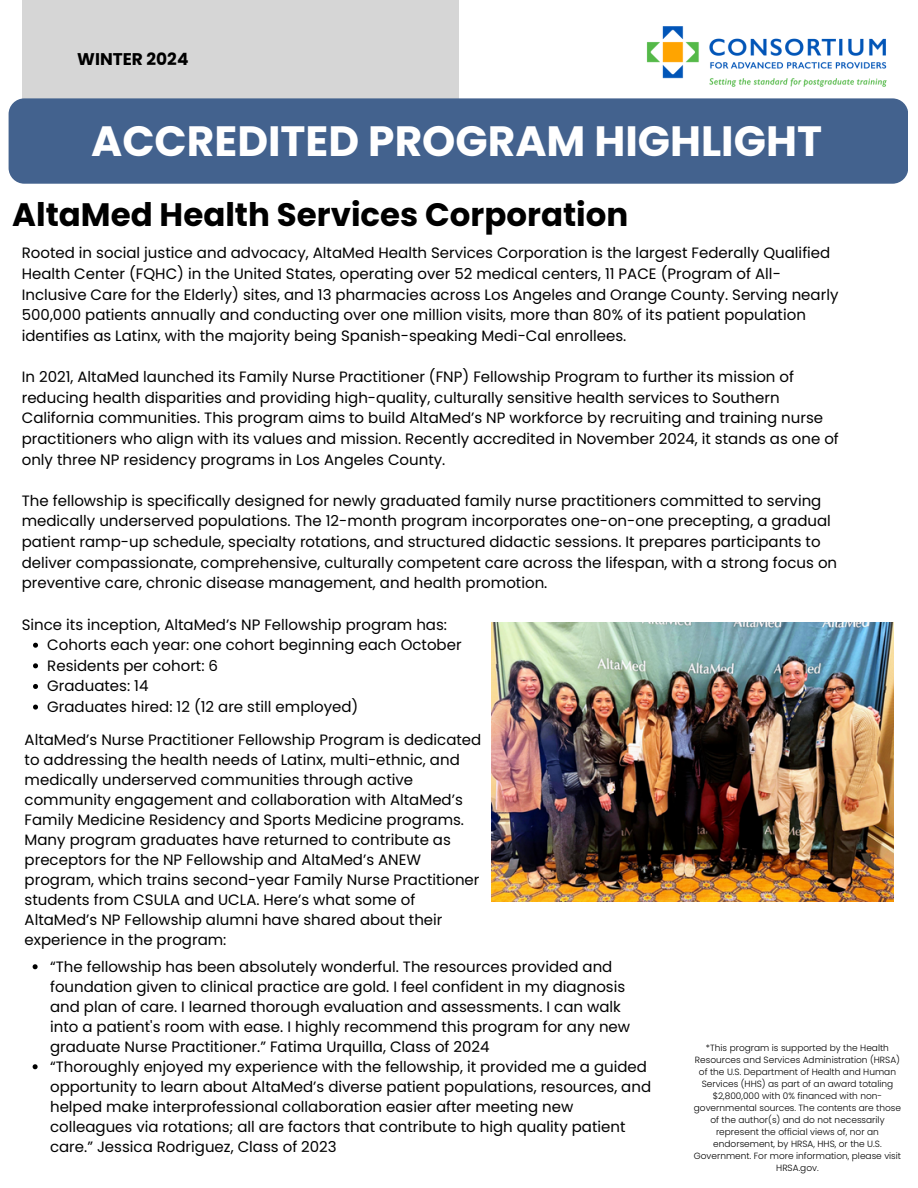
<style>
.page{position:relative;width:918px;height:1188px;background:#fff}
.page>*{position:absolute;margin:0;border:0;box-sizing:border-box;transform-origin:0 0}
.t1{font:700 42.3px "Poppins";color:#fff}
.t2{font:700 32.4px "Poppins";color:#000}
.t3{font:700 16.95px "Poppins";color:#000}
.t4{font:15px/20px "Poppins";color:#000}
.t5{font:300 9px/12px "Poppins";color:#000;text-align:center}
</style>
<div class="page">
<div style="left:22px;top:0;width:436px;height:105px;background:#d6d6d6"></div>
<img style="left:646px;top:26px;width:260px;height:79px">
<svg style="left:33px;top:643px;width:5px;height:5px"></svg>
<svg style="left:33px;top:663px;width:5px;height:5px"></svg>
<svg style="left:33px;top:684px;width:5px;height:5px"></svg>
<svg style="left:33px;top:705px;width:5px;height:5px"></svg>
<div style="left:9px;top:98px;width:899px;height:86px;background:#43628e;border-radius:16px"></div>
<img style="left:492px;top:623px;width:402px;height:279px">
<svg style="left:33px;top:964px;width:5px;height:5px"></svg>
<svg style="left:33px;top:1064px;width:5px;height:5px"></svg>
<p class="t3" style="left:77px;top:47px;width:113px">WINTER 2024</p>
<p class="t1" style="left:91px;top:111px;width:732px">ACCREDITED PROGRAM HIGHLIGHT</p>
<p class="t2" style="left:12px;top:192px;width:618px">AltaMed Health Services Corporation</p>
<h3 class="t4" style="left:22px;top:243px;width:818px;line-height:20.7px">Rooted in social justice and advocacy, AltaMed Health Services Corporation is the largest Federally Qualified Health Center (FQHC) in the United States, operating over 52 medical centers, 11 PACE (Program of All-Inclusive Care for the Elderly) sites, and 13 pharmacies across Los Angeles and Orange County. Serving nearly 500,000 patients annually and conducting over one million visits, more than 80% of its patient population identifies as Latinx, with the majority being Spanish-speaking Medi-Cal enrollees.</h3>
<p class="t4" style="left:22px;top:366px;width:819px;line-height:20.7px">In 2021, AltaMed launched its Family Nurse Practitioner (FNP) Fellowship Program to further its mission of reducing health disparities and providing high-quality, culturally sensitive health services to Southern California communities. This program aims to build AltaMed’s NP workforce by recruiting and training nurse practitioners who align with its values and mission. Recently accredited in November 2024, it stands as one of only three NP residency programs in Los Angeles County.</p>
<h1 class="t4" style="left:22px;top:490px;width:817px;line-height:20.7px">The fellowship is specifically designed for newly graduated family nurse practitioners committed to serving medically underserved populations. The 12-month program incorporates one-on-one precepting, a gradual patient ramp-up schedule, specialty rotations, and structured didactic sessions. It prepares participants to deliver compassionate, comprehensive, culturally competent care across the lifespan, with a strong focus on preventive care, chronic disease management, and health promotion.</h1>
<h2 class="t4" style="left:22px;top:614px;width:427px">Since its inception, AltaMed’s NP Fellowship program has:</h2>
<h4 class="t4" style="left:47px;top:635px;width:416px">Cohorts each year: one cohort beginning each October</h4>
<h4 class="t4" style="left:47px;top:656px;width:172px">Residents per cohort: 6</h4>
<h4 class="t4" style="left:47px;top:676px;width:103px">Graduates: 14</h4>
<h4 class="t4" style="left:47px;top:697px;width:313px">Graduates hired: 12 (12 are still employed)</h4>
<p class="t4" style="left:25px;top:730px;width:458px">AltaMed’s Nurse Practitioner Fellowship Program is dedicated to addressing the health needs of Latinx, multi-ethnic, and medically underserved communities through active community engagement and collaboration with AltaMed’s Family Medicine Residency and Sports Medicine programs.<br>Many program graduates have returned to contribute as preceptors for the NP Fellowship and AltaMed’s ANEW program, which trains second-year Family Nurse Practitioner students from CSULA and UCLA. Here’s what some of AltaMed’s NP Fellowship alumni have shared about their experience in the program:</p>
<h4 class="t4" style="left:50px;top:957px;width:582px">“The fellowship has been absolutely wonderful. The resources provided and foundation given to clinical practice are gold. I feel confident in my diagnosis and plan of care. I learned thorough evaluation and assessments. I can walk into a patient's room with ease. I highly recommend this program for any new graduate Nurse Practitioner.” Fatima Urquilla, Class of 2024</h4>
<p class="t4" style="left:50px;top:1057px;width:603px">“Thoroughly enjoyed my experience with the fellowship, it provided me a guided opportunity to learn about AltaMed’s diverse patient populations, resources, and helped make interprofessional collaboration easier after meeting new colleagues via rotations; all are factors that contribute to high quality patient care.” Jessica Rodriguez, Class of 2023</p>
<p class="t5" style="left:694px;top:1041px;width:209px">*This program is supported by the Health Resources and Services Administration (HRSA) of the U.S. Department of Health and Human Services (HHS) as part of an award totaling $2,800,000 with 0% financed with non&shy;governmental sources. The contents are those of the author(s) and do not necessarily represent the official views of, nor an endorsement, by HRSA, HHS, or the U.S.<br>Government. For more information, please visit HRSA.gov.</p>
</div>
